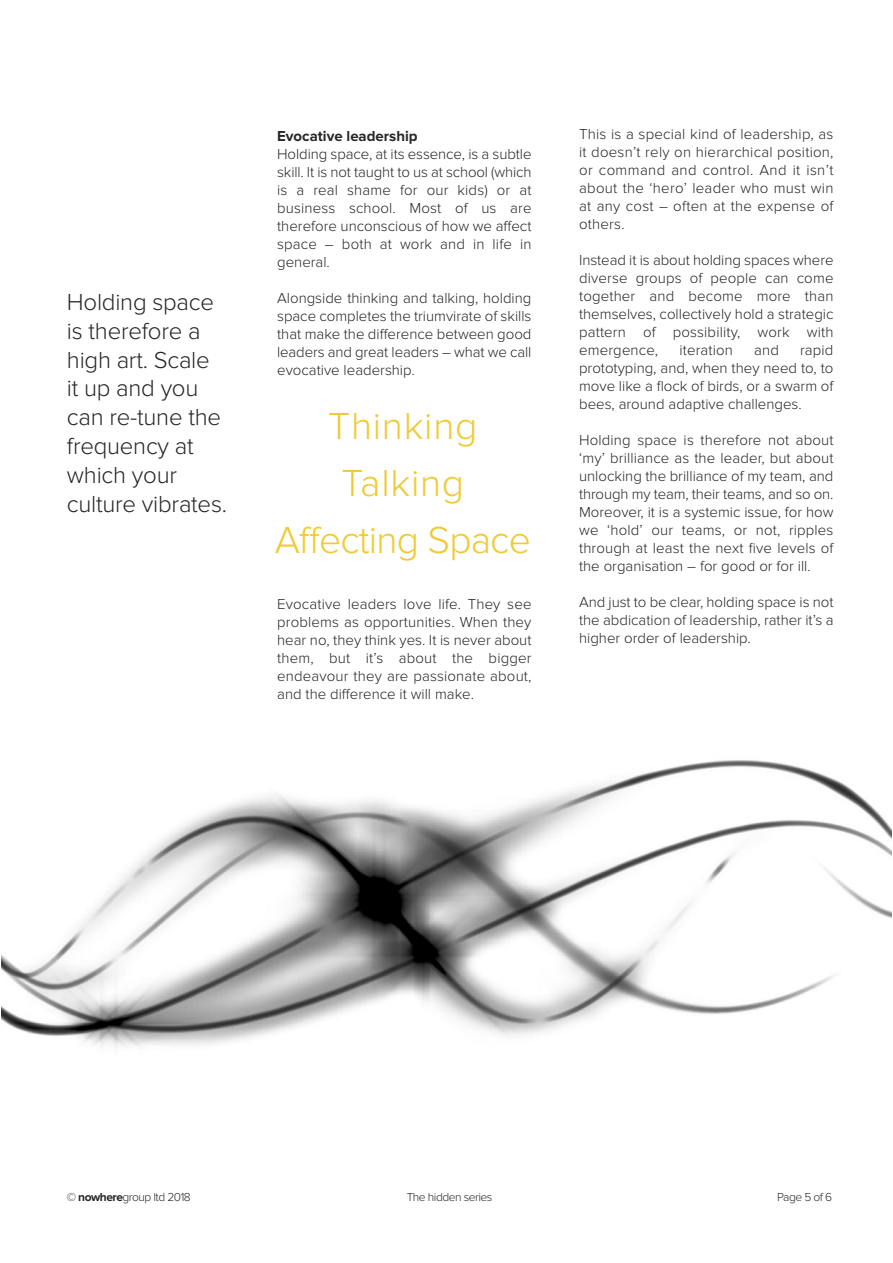
<style>
.page{position:relative;width:893px;height:1263px;background:#fff}
.page>*{position:absolute;margin:0;border:0;box-sizing:border-box;transform-origin:0 0}
.t1{font:300 39px/57px "Proxima Nova";letter-spacing:.02em;color:#f1c932;text-align:center}
.t2{font:300 24px/28.8px "Proxima Nova";letter-spacing:-.01em;color:#272526}
.t3{font:300 15px/18px "Proxima Nova";color:#272526;text-align:justify}
.t4{font:700 15px "Proxima Nova";color:#272526}
.t5{font:300 12px "Proxima Nova";letter-spacing:-.04em;color:#272526}
.s1{font-weight:700}
</style>
<div class="page">
<img style="left:2px;top:760px;width:890px;height:287px">
<h2 class="t2" style="left:67px;top:290px;width:162px">Holding space is therefore a high art. Scale it up and you can re-tune the frequency at which your culture vibrates.</h2>
<p class="t4" style="left:277px;top:131px;width:142px">Evocative leadership</p>
<p class="t3" style="left:277px;top:146px;width:256px">Holding space, at its essence, is a subtle skill. It is not taught to us at school (which is a real shame for our kids) or at business school. Most of us are therefore unconscious of how we affect space – both at work and in life in general.</p>
<p class="t3" style="left:277px;top:290px;width:256px">Alongside thinking and talking, holding space completes the triumvirate of skills that make the difference between good leaders and great leaders – what we call evocative leadership.</p>
<h1 class="t1" style="left:275px;top:401px;width:257px">Thinking<br>Talking<br>Affecting Space</h1>
<p class="t3" style="left:277px;top:596px;width:256px">Evocative leaders love life. They see problems as opportunities. When they hear no, they think yes. It is never about them, but it’s about the bigger endeavour they are passionate about, and the difference it will make.</p>
<p class="t3" style="left:579px;top:127px;width:256px">This is a special kind of leadership, as it doesn’t rely on hierarchical position, or command and control. And it isn’t about the ‘hero’ leader who must win at any cost – often at the expense of others.</p>
<p class="t3" style="left:579px;top:253px;width:256px">Instead it is about holding spaces where diverse groups of people can come together and become more than themselves, collectively hold a strategic pattern of possibility, work with emergence,</p>
<p class="t3" style="left:579px;top:343px;width:256px;text-indent:221px">rapid prototyping, and, when they need to, to move like a flock of birds, or a swarm of bees, around adaptive challenges.</p>
<p class="t3" style="left:579px;top:433px;width:256px">Holding space is therefore not about ‘my’ brilliance as the leader, but about unlocking the brilliance of my team, and through my team, their teams, and so on.<br>Moreover, it is a systemic issue, for how we ‘hold’ our teams, or not, ripples through at least the next five levels of the organisation – for good or for ill.</p>
<p class="t3" style="left:579px;top:595px;width:256px">And just to be clear, holding space is not the abdication of leadership, rather it’s a higher order of leadership.</p>
<p class="t3" style="left:679px;top:343px;width:55px">iteration</p>
<p class="t3" style="left:754px;top:343px;width:26px">and</p>
<p class="t5" style="left:67px;top:1193px;width:126px">© <span class="s1">nowhere</span>group ltd 2018</p>
<p class="t5" style="left:407px;top:1193px;width:87px">The hidden series</p>
<p class="t5" style="left:777px;top:1193px;width:57px">Page 5 of 6</p>
</div>
